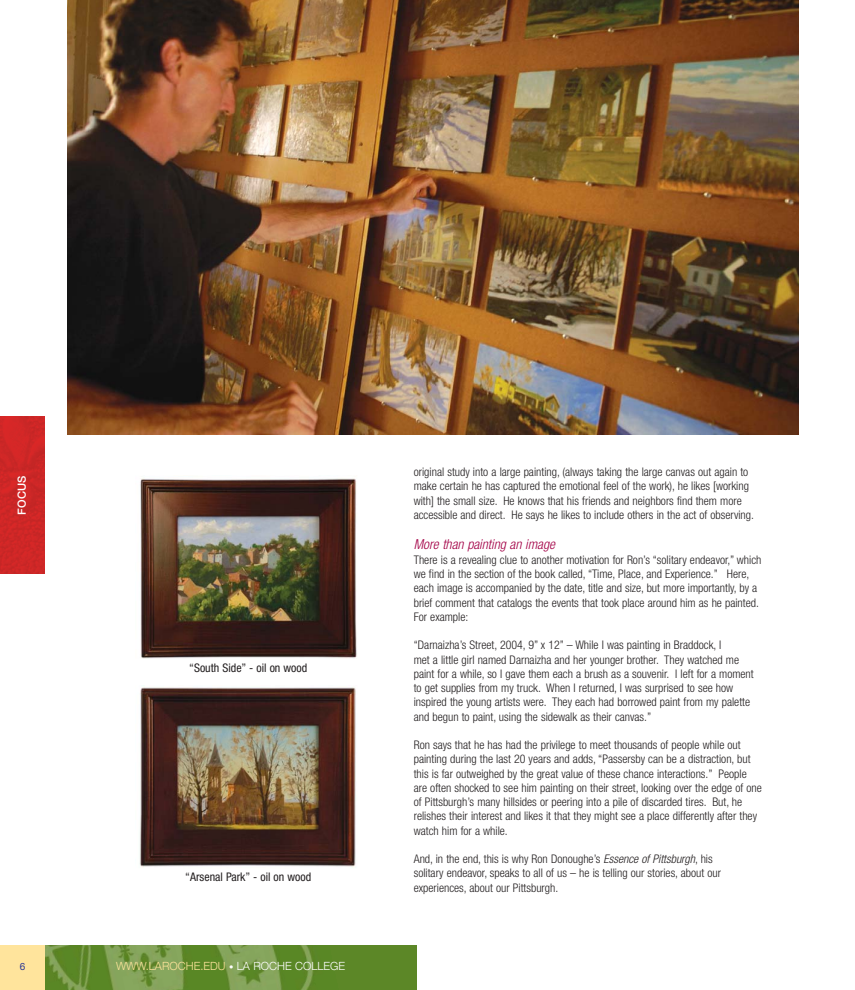
<style>
.page{position:relative;width:855px;height:990px;background:#fff}
.page>*{position:absolute;margin:0;border:0;box-sizing:border-box;transform-origin:0 0}
.t1{font:italic 300 condensed 13.75px "Helvetica Neue";color:#a30046}
.t2{font:300 condensed 11.88px/14.2px "Helvetica Neue";color:#231f20}
.t3{font:condensed 11.88px "Helvetica Neue";color:#231f20}
.t4{font:300 11.25px "Helvetica Neue";color:#ffe49c}
.t5{font:500 11.25px "Helvetica Neue";color:#fff}
.t6{font:10px "Helvetica Neue";color:#2b3795}
.s1{font-style:italic}
.s2{font-size:8.75px;color:#fff}
.s3{color:#fff}
</style>
<div class="page">
<div style="left:0;top:945px;width:45px;height:45px;background:#ffe49c"></div>
<div style="left:45px;top:945px;width:371px;height:45px;background:#5c8727"></div>
<img style="left:45px;top:945px;width:268px;height:45px">
<img style="left:0;top:416px;width:45px;height:158px">
<img style="left:68px;top:0;width:731px;height:434px">
<img style="left:140px;top:478px;width:217px;height:181px">
<img style="left:140px;top:687px;width:216px;height:180px">
<p class="t5" style="left:18px;top:515px;width:40px;rotate:-90deg">FOCUS</p>
<p class="t2" style="left:414px;top:466px;width:342px">original study into a large painting, (always taking the large canvas out again to make certain he has captured the emotional feel of the work), he likes [working with] the small size. He knows that his friends and neighbors find them more accessible and direct. He says he likes to include others in the act of observing.</p>
<p class="t1" style="left:414px;top:539px;width:145px">More than painting an image</p>
<p class="t2" style="left:414px;top:554px;width:349px">There is a revealing clue to another motivation for Ron’s “solitary endeavor,” which we find in the section of the book called, “Time, Place, and Experience.” Here, each image is accompanied by the date, title and size, but more importantly, by a brief comment that catalogs the events that took place around him as he painted.<br>For example:</p>
<p class="t2" style="left:414px;top:639px;width:342px">“Darnaizha’s Street, 2004, 9” x 12” – While I was painting in Braddock, I<br>met a little girl named Darnaizha and her younger brother. They watched me paint for a while, so I gave them each a brush as a souvenir. I left for a moment to get supplies from my truck. When I returned, I was surprised to see how inspired the young artists were. They each had borrowed paint from my palette and begun to paint, using the sidewalk as their canvas.”</p>
<p class="t2" style="left:414px;top:739px;width:350px">Ron says that he has had the privilege to meet thousands of people while out painting during the last 20 years and adds, “Passersby can be a distraction, but this is far outweighed by the great value of these chance interactions.” People are often shocked to see him painting on their street, looking over the edge of one of Pittsburgh’s many hillsides or peering into a pile of discarded tires. But, he relishes their interest and likes it that they might see a place differently after they watch him for a while.</p>
<p class="t2" style="left:414px;top:853px;width:309px">And, in the end, this is why Ron Donoughe’s <span class="s1">Essence of Pittsburgh</span>, his solitary endeavor, speaks to all of us – he is telling our stories, about our experiences, about our Pittsburgh.</p>
<p class="t3" style="left:189px;top:664px;width:120px">“South Side” - oil on wood</p>
<p class="t3" style="left:185px;top:873px;width:127px">“Arsenal Park” - oil on wood</p>
<p class="t6" style="left:20px;top:963px;width:7px">6</p>
<p class="t4" style="left:116px;top:960px;width:231px">WWW.LAROCHE.EDU <span class="s2">•</span> <span class="s3">LA ROCHE COLLEGE</span></p>
</div>
